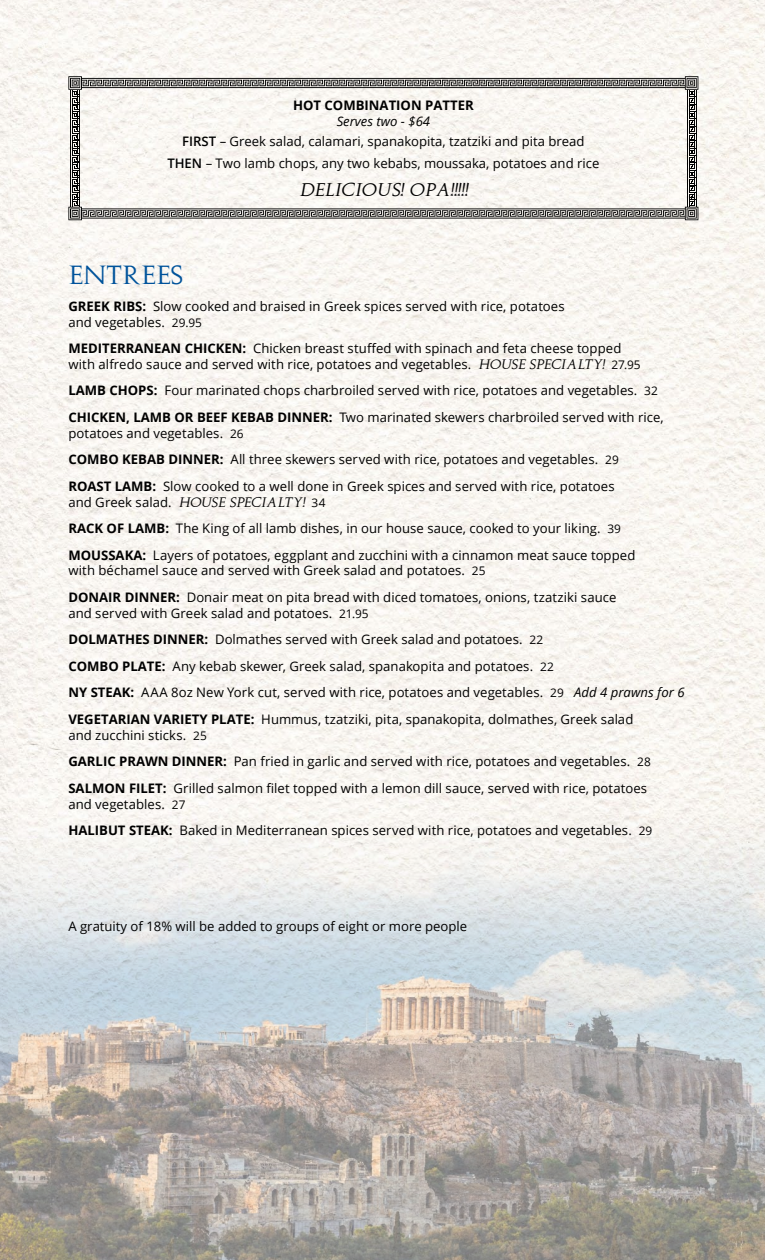
<style>
.page{position:relative;width:765px;height:1260px;background:#fff}
.page>*{position:absolute;margin:0;border:0;box-sizing:border-box;transform-origin:0 0}
.t1{font:25px "Augustus";color:#00539b}
.t2{font:italic 17.5px "Augustus";color:#000}
.t3{font:13.12px/26.5px "Open Sans";letter-spacing:.005em;color:#000}
.t4{font:italic 13.12px "Augustus";color:#000}
.t5{font:700 13.12px "Open Sans";color:#000}
.s1{font-style:italic}
.s2{font-weight:600}
.s3{font-weight:700}
.s4{font-size:11.88px}
.s5{font-family:"Augustus";font-style:italic}
.s6{font-family:"Open Sans";font-style:normal}
.s7{font-family:"Open Sans";font-style:normal;font-size:11.88px}
</style>
<div class="page">
<img style="left:0;top:0;width:765px;height:723px">
<svg style="left:68px;top:76px;width:630px;height:144px"></svg>
<img style="left:0;top:723px;width:765px;height:537px">
<p class="t5" style="left:293px;top:96px;width:182px">H OT COMBINATION PATTER</p>
<p class="t3" style="left:167px;top:111px;width:434px;line-height:20.8px;text-align:center"><span class="s1">Serves two - $64<br></span><span class="s2">FIRST</span> – Greek salad, calamari, spanakopita, tzatziki and pita bread<br><span class="s2">THEN</span> – Two lamb chops, any two kebabs, moussaka, potatoes and rice</p>
<h2 class="t2" style="left:299px;top:179px;width:178px">DELICIOUS!OPA!!!!!</h2>
<h1 class="t1" style="left:68px;top:261px;width:116px">ENTREES</h1>
<p class="t3" style="left:68px;top:298px;width:498px;line-height:15.8px"><span class="s3">GREEK RIBS:</span> Slow cooked and braised in Greek spices served with rice, potatoes and vegetables. <span class="s4">29.95</span></p>
<p class="t3" style="left:68px;top:340px;width:574px;line-height:15.8px"><span class="s3">M EDITERRANEAN CHICKEN:</span> Chicken breast stuffed with spinach and feta cheese topped with alfredo sauce and served with rice, potatoes and vegetables. <span class="s5">HOUSESPECIALTY!</span> <span class="s4">27.95</span></p>
<p class="t3" style="left:68px;top:377px;width:597px"><span class="s3">LAMB CHOPS:</span> Four marinated chops charbroiled served with rice, potatoes and vegetables. <span class="s4">32<br></span><span class="s3">CHICKEN, LAMB OR BEEF KEBAB DINNER:</span> Two marinated skewers charbroiled served with rice,</p>
<p class="t3" style="left:68px;top:419px;width:552px">potatoes and vegetables. <span class="s4">26<br></span><span class="s3">COMBO KEBAB DINNER:</span> All three skewers served with rice, potatoes and vegetables. <span class="s4">29<br></span><span class="s3">ROAST LAMB:</span> Slow cooked to a well done in Greek spices and served with rice, potatoes</p>
<p class="t4" style="left:68px;top:494px;width:259px"><span class="s6">a n d G r e e k s a l a d .</span> HOUSESPECIALTY! <span class="s7">3 4</span></p>
<p class="t3" style="left:68px;top:515px;width:568px"><span class="s3">RACK OF LAMB:</span> The King of all lamb dishes, in our house sauce, cooked to your liking. <span class="s4">39<br></span><span class="s3">MOUSSAKA:</span> Layers of potatoes, eggplant and zucchini with a cinnamon meat sauce topped</p>
<p class="t3" style="left:68px;top:557px;width:549px">with béchamel sauce and served with Greek salad and potatoes. <span class="s4">25<br></span><span class="s3">DONAIR DINNER:</span> Donair meat on pita bread with diced tomatoes, onions, tzatziki sauce</p>
<p class="t3" style="left:68px;top:599px;width:618px">and served with Greek salad and potatoes. <span class="s4">21.95<br></span><span class="s3">DOLMATHES DINNER:</span> Dolmathes served with Greek salad and potatoes. <span class="s4">22<br></span><span class="s3">COMBO PLATE:</span> Any kebab skewer, Greek salad, spanakopita and potatoes. <span class="s4">22<br></span><span class="s3">NY STEAK:</span> AAA 8oz New York cut, served with rice, potatoes and vegetables. <span class="s4">29</span> <span class="s1">Add 4 prawns for 6<br></span><span class="s3">VEGETARIAN VARIETY PLATE:</span> Hummus, tzatziki, pita, spanakopita, dolmathes, Greek salad</p>
<p class="t3" style="left:68px;top:721px;width:584px">and zucchini sticks. <span class="s4">25<br></span><span class="s3">GARLIC PRAWN DINNER:</span> Pan fried in garlic and served with rice, potatoes and vegetables. <span class="s4">28<br></span><span class="s3">SALMON FILET:</span> Grilled salmon filet topped with a lemon dill sauce, served with rice, potatoes</p>
<p class="t3" style="left:68px;top:790px;width:585px">and vegetables. <span class="s4">27<br></span><span class="s3">HALIBUT STEAK:</span> Baked in Mediterranean spices served with rice, potatoes and vegetables. <span class="s4">29</span></p>
<p class="t3" style="left:68px;top:913px;width:400px">A gratuity of 18% will be added to groups of eight or more people</p>
</div>
